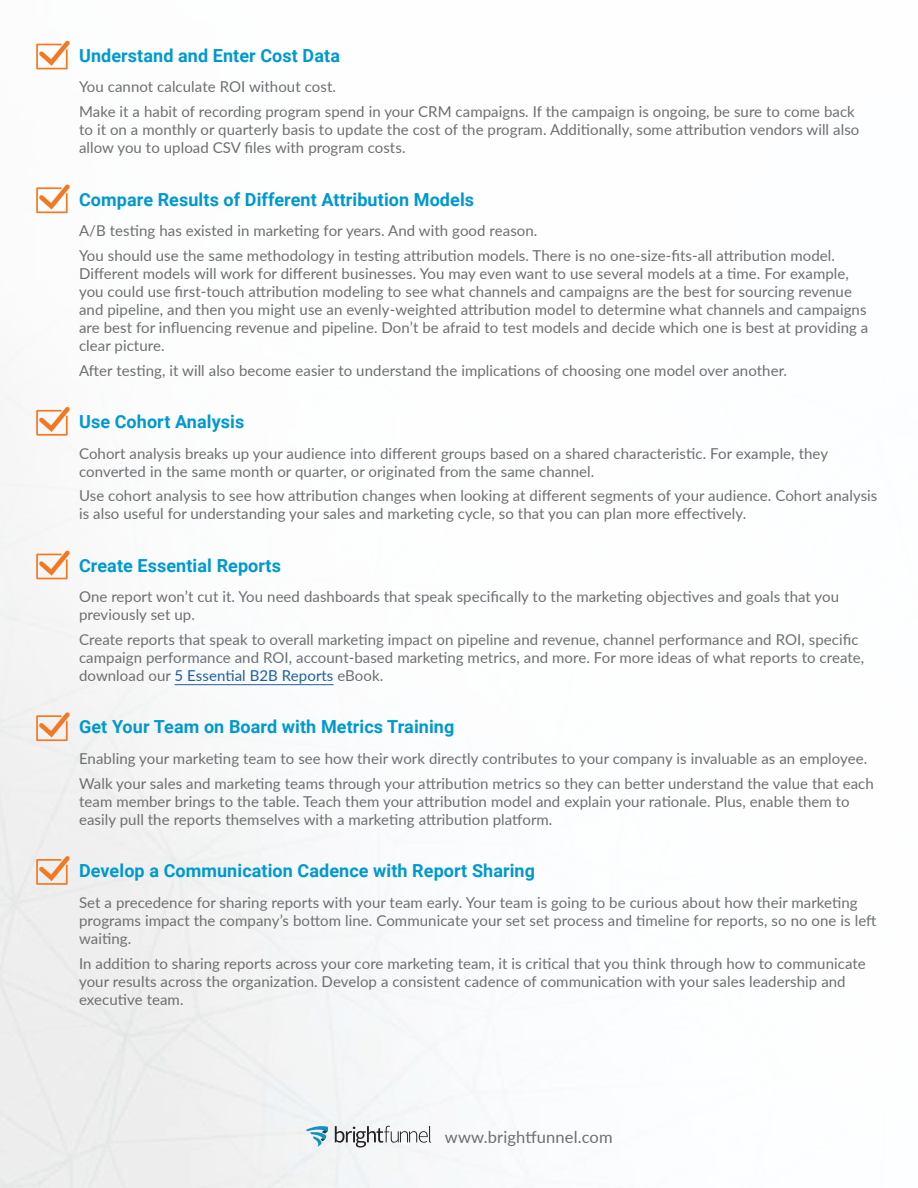
<style>
.page{position:relative;width:918px;height:1188px;background:#fff}
.page>*{position:absolute;margin:0;border:0;box-sizing:border-box;transform-origin:0 0}
.t1{font:700 18px "Roboto";letter-spacing:.005em;color:#0099ce}
.t2{font:16.5px "Lato";letter-spacing:.01em;color:#6d6e71}
.t3{font:15px/18px "Lato";letter-spacing:.005em;color:#6d6e71}
.s1{color:#215e9e}
</style>
<div class="page">
<hr style="left:175px;top:684px;width:159px;height:1px;background:#215e9e">
<svg style="left:335px;top:1126px;width:96px;height:21px"></svg>
<svg style="left:305px;top:1126px;width:23px;height:21px"></svg>
<svg style="left:36px;top:856px;width:34px;height:29px"></svg>
<svg style="left:36px;top:712px;width:34px;height:29px"></svg>
<svg style="left:36px;top:550px;width:34px;height:30px"></svg>
<svg style="left:36px;top:407px;width:34px;height:29px"></svg>
<svg style="left:36px;top:184px;width:34px;height:29px"></svg>
<svg style="left:36px;top:40px;width:34px;height:30px"></svg>
<p class="t1" style="left:79px;top:43px;width:262px">Understand and Enter Cost Data</p>
<p class="t3" style="left:79px;top:74px;width:777px;line-height:24.8px">You cannot calculate ROI without cost.<br>Make it a habit of recording program spend in your CRM campaigns. If the campaign is ongoing, be sure to come back</p>
<p class="t3" style="left:79px;top:120px;width:782px">to it on a monthly or quarterly basis to update the cost of the program. Additionally, some attribution vendors will also allow you to upload CSV files with program costs.</p>
<p class="t1" style="left:79px;top:187px;width:397px">Compare Results of Different Attribution Models</p>
<p class="t3" style="left:79px;top:218px;width:757px;line-height:24.8px">A/B testing has existed in marketing for years. And with good reason.<br>You should use the same methodology in testing attribution models. There is no one-size-fits-all attribution model.</p>
<p class="t3" style="left:79px;top:264px;width:791px">Different models will work for different businesses. You may even want to use several models at a time. For example, you could use first-touch attribution modeling to see what channels and campaigns are the best for sourcing revenue and pipeline, and then you might use an evenly-weighted attribution model to determine what channels and campaigns are best for influencing revenue and pipeline. Don’t be afraid to test models and decide which one is best at providing a clear picture.</p>
<p class="t3" style="left:79px;top:361px;width:710px">After testing, it will also become easier to understand the implications of choosing one model over another.</p>
<p class="t1" style="left:79px;top:409px;width:167px">Use Cohort Analysis</p>
<p class="t3" style="left:79px;top:444px;width:751px">Cohort analysis breaks up your audience into different groups based on a shared characteristic. For example, they converted in the same month or quarter, or originated from the same channel.</p>
<p class="t3" style="left:79px;top:486px;width:800px">Use cohort analysis to see how attribution changes when looking at different segments of your audience. Cohort analysis is also useful for understanding your sales and marketing cycle, so that you can plan more effectively.</p>
<p class="t1" style="left:79px;top:553px;width:203px">Create Essential Reports</p>
<p class="t3" style="left:79px;top:587px;width:762px">One report won’t cut it. You need dashboards that speak specifically to the marketing objectives and goals that you previously set up.</p>
<p class="t3" style="left:79px;top:630px;width:787px">Create reports that speak to overall marketing impact on pipeline and revenue, channel performance and ROI, specific campaign performance and ROI, account-based marketing metrics, and more. For more ideas of what reports to create, download our <span class="s1">5 Essential B2B Reports</span> eBook.</p>
<p class="t1" style="left:79px;top:714px;width:377px">Get Your Team on Board with Metrics Training</p>
<p class="t3" style="left:79px;top:746px;width:796px;line-height:24.8px">Enabling your marketing team to see how their work directly contributes to your company is invaluable as an employee.<br>Walk your sales and marketing teams through your attribution metrics so they can better understand the value that each</p>
<p class="t3" style="left:79px;top:792px;width:772px">team member brings to the table. Teach them your attribution model and explain your rationale. Plus, enable them to easily pull the reports themselves with a marketing attribution platform.</p>
<p class="t1" style="left:79px;top:858px;width:457px">Develop a Communication Cadence with Report Sharing</p>
<p class="t3" style="left:79px;top:893px;width:799px">Set a precedence for sharing reports with your team early. Your team is going to be curious about how their marketing programs impact the company’s bottom line. Communicate your set set process and timeline for reports, so no one is left waiting.</p>
<p class="t3" style="left:79px;top:954px;width:788px">In addition to sharing reports across your core marketing team, it is critical that you think through how to communicate your results across the organization. Develop a consistent cadence of communication with your sales leadership and executive team.</p>
<p class="t2" style="left:445px;top:1125px;width:169px">www.brightfunnel.com</p>
</div>
